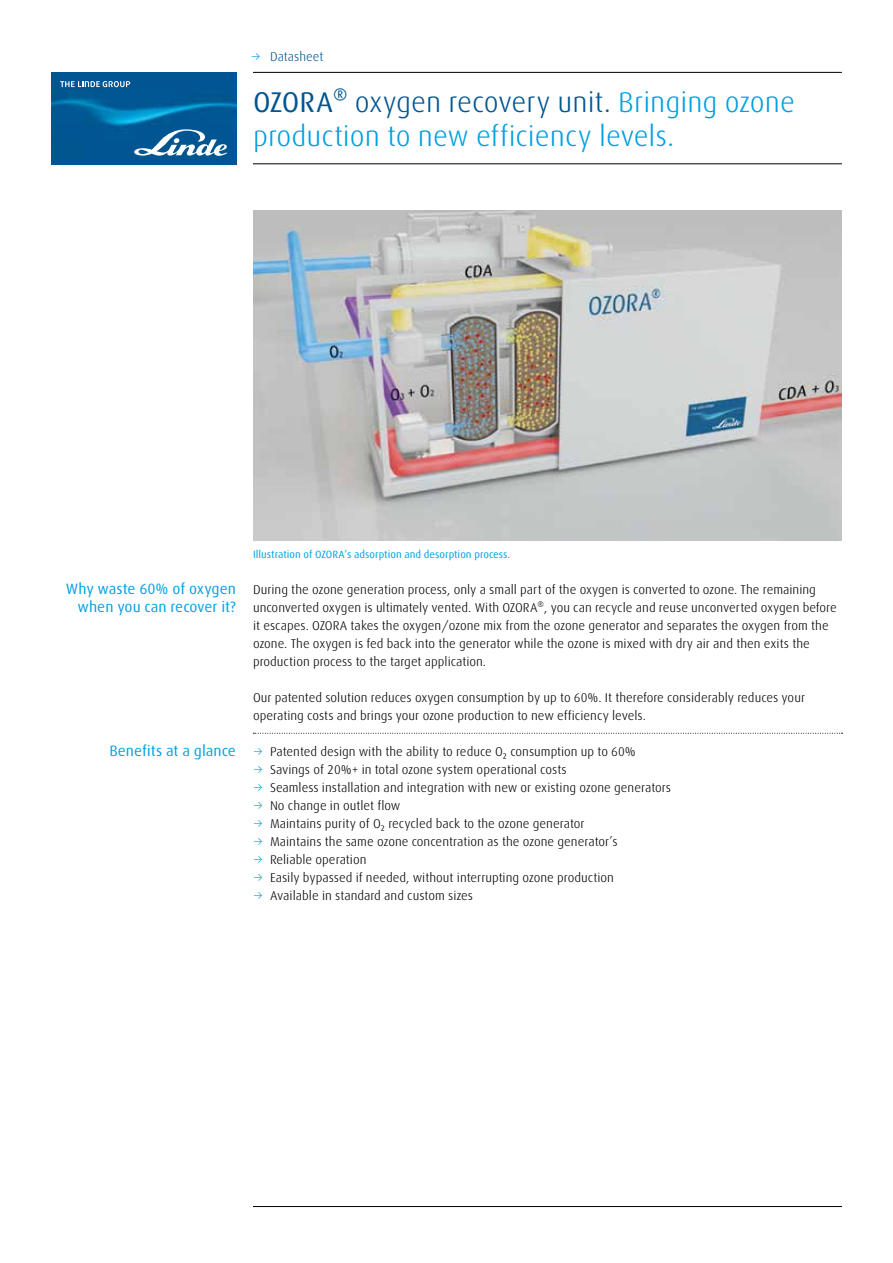
<style>
.page{position:relative;width:893px;height:1263px;background:#fff}
.page>*{position:absolute;margin:0;border:0;box-sizing:border-box;transform-origin:0 0}
.t1{font:300 28.5px/34.2px "Linde Dax Global";color:#009fe3}
.t2{font:15px/18px "Linde Dax Global";color:#009fe3;text-align:right}
.t3{font:300 12.75px/18px "Linde Dax Global";color:#000}
.t4{font:300 12.75px "Linde Dax Global";letter-spacing:-.005em;color:#005691}
.t5{font:10.5px "Linde Dax Global";color:#009fe3}
.s1{color:#009fe3}
.s2{font-weight:400;color:#005691}
.s3{color:#005691}
</style>
<div class="page">
<hr style="left:253px;top:1206px;width:589px;height:1px;background:#000">
<hr style="left:253px;top:72px;width:589px;height:1px;background:#000">
<hr style="left:253px;top:163px;width:589px;height:1px;background:#000">
<svg style="left:253px;top:733px;width:590px;height:1px"></svg>
<img style="left:51px;top:72px;width:185px;height:92px">
<svg style="left:134px;top:129px;width:93px;height:27px"></svg>
<svg style="left:60px;top:81px;width:70px;height:6px"></svg>
<img style="left:253px;top:210px;width:589px;height:330px">
<p class="t4" style="left:251px;top:49px;width:74px"><span class="s1">→</span> Datasheet</p>
<h1 class="t1" style="left:253px;top:85px;width:544px"><span class="s2">OZORA®</span> <span class="s3">oxygen recovery unit.</span> Bringing ozone production to new efficiency levels.</h1>
<p class="t2" style="left:66px;top:580px;width:172px">Why waste 60% of oxygen when you can recover it?</p>
<p class="t2" style="left:109px;top:742px;width:128px">Benefits at a glance</p>
<p class="t5" style="left:253px;top:548px;width:259px">Illustration of OZORA’s adsorption and desorption process.</p>
<p class="t3" style="left:253px;top:581px;width:585px">During the ozone generation process, only a small part of the oxygen is converted to ozone. The remaining unconverted oxygen is ultimately vented. With OZORA®, you can recycle and reuse unconverted oxygen before it escapes. OZORA takes the oxygen/ozone mix from the ozone generator and separates the oxygen from the ozone. The oxygen is fed back into the generator while the ozone is mixed with dry air and then exits the production process to the target application.</p>
<p class="t3" style="left:253px;top:689px;width:554px">Our patented solution reduces oxygen consumption by up to 60%. It therefore considerably reduces your operating costs and brings your ozone production to new efficiency levels.</p>
<p class="t3" style="left:253px;top:743px;width:384px"><span class="s1">→</span> Patented design with the ability to reduce O₂ consumption up to 60%</p>
<p class="t3" style="left:253px;top:761px;width:315px"><span class="s1">→</span> Savings of 20%+ in total ozone system operational costs</p>
<p class="t3" style="left:253px;top:779px;width:420px"><span class="s1">→</span> Seamless installation and integration with new or existing ozone generators</p>
<p class="t3" style="left:253px;top:797px;width:149px"><span class="s1">→</span> No change in outlet flow</p>
<p class="t3" style="left:253px;top:815px;width:333px"><span class="s1">→</span> Maintains purity of O₂ recycled back to the ozone generator</p>
<p class="t3" style="left:253px;top:833px;width:366px"><span class="s1">→</span> Maintains the same ozone concentration as the ozone generator’s</p>
<p class="t3" style="left:253px;top:851px;width:115px"><span class="s1">→</span> Reliable operation</p>
<p class="t3" style="left:253px;top:869px;width:362px"><span class="s1">→</span> Easily bypassed if needed, without interrupting ozone production</p>
<p class="t3" style="left:253px;top:887px;width:222px"><span class="s1">→</span> Available in standard and custom sizes</p>
</div>
